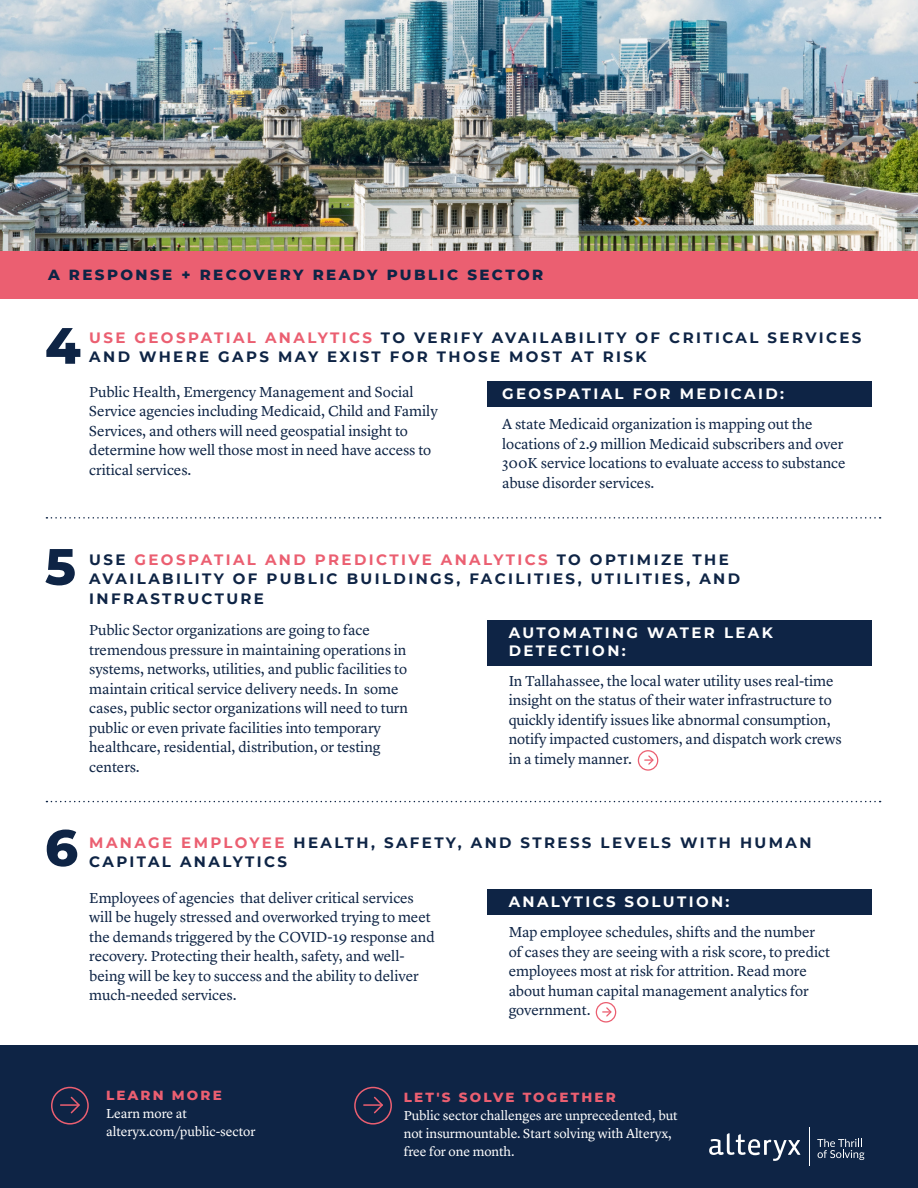
<style>
.page{position:relative;width:918px;height:1188px;background:#fff}
.page>*{position:absolute;margin:0;border:0;box-sizing:border-box;transform-origin:0 0}
.t1{font:800 51px "Montserrat";color:#0e2445}
.Body{font:15px/19.5px "Lyon Text";letter-spacing:-.005em;color:#0e2445}
.t2{font:700 15px/19.5px "Montserrat";letter-spacing:.16em;color:#0e2445}
.t3{font:800 15px "Montserrat";letter-spacing:.16em;color:#0e2445}
.Body-2{font:700 15px/18px "Montserrat";letter-spacing:.16em;color:#fff}
.t4{font:13.5px/18px "Lyon Text";letter-spacing:-.005em;color:#fff}
.t5{font:800 13.5px "Montserrat";letter-spacing:.16em;color:#eb5f71}
.s1{color:#eb5f71}
.s2{font-family:"Montserrat";font-weight:700;color:#fff}
</style>
<div class="page">
<img style="left:0;top:0;width:918px;height:251px">
<div style="left:0;top:1045px;width:918px;height:143px;background:#0e2445"></div>
<svg style="left:709px;top:1133px;width:91px;height:28px"></svg>
<hr style="left:809px;top:1127px;width:1px;height:39px;background:#fff">
<svg style="left:817px;top:1139px;width:47px;height:21px"></svg>
<svg style="left:51px;top:1086px;width:38px;height:39px"></svg>
<svg style="left:354px;top:1086px;width:38px;height:39px"></svg>
<div style="left:487px;top:381px;width:384px;height:26px;background:#0e2445"></div>
<div style="left:487px;top:620px;width:384px;height:45px;background:#0e2445"></div>
<div style="left:487px;top:890px;width:384px;height:25px;background:#0e2445"></div>
<svg style="left:46px;top:517px;width:835px;height:2px"></svg>
<svg style="left:46px;top:801px;width:835px;height:1px"></svg>
<div style="left:0;top:251px;width:918px;height:48px;background:#eb5f71"></div>
<svg style="left:637px;top:750px;width:22px;height:21px"></svg>
<svg style="left:595px;top:1002px;width:22px;height:21px"></svg>
<p class="t3" style="left:48px;top:264px;width:497px">A RESPONSE + RECOVERY READY PUBLIC SECTOR</p>
<p class="t1" style="left:45px;top:308px;width:37px">4</p>
<p class="t2" style="left:89px;top:327px;width:774px"><span class="s1">USE GEOSPATIAL ANALYTICS</span> TO VERIFY AVAILABILITY OF CRITICAL SERVICES<br>AND WHERE GAPS MAY EXIST FOR THOSE MOST AT RISK</p>
<p class="Body" style="left:89px;top:381px;width:350px">Public Health, Emergency Management and Social Service agencies including Medicaid, Child and Family Services, and others will need geospatial insight to determine how well those most in need have access to critical services.</p>
<p class="Body" style="left:502px;top:378px;width:312px;line-height:30px"><span class="s2">GEOSPATIAL FOR MEDICAID:<br></span>A state Medicaid organization is mapping out the</p>
<p class="Body" style="left:502px;top:433px;width:345px">locations of 2.9 million Medicaid subscribers and over<br>300K service locations to evaluate access to substance abuse disorder services.</p>
<p class="t1" style="left:45px;top:529px;width:32px">5</p>
<p class="t2" style="left:89px;top:549px;width:652px">USE <span class="s1">GEOSPATIAL AND PREDICTIVE ANALYTICS</span> TO OPTIMIZE THE<br>AVAILABILITY OF PUBLIC BUILDINGS, FACILITIES, UTILITIES, AND<br>INFRASTRUCTURE</p>
<p class="Body" style="left:89px;top:619px;width:320px">Public Sector organizations are going to face tremendous pressure in maintaining operations in systems, networks, utilities, and public facilities to maintain critical service delivery needs. In some cases, public sector organizations will need to turn public or even private facilities into temporary healthcare, residential, distribution, or testing centers.</p>
<p class="Body-2" style="left:509px;top:623px;width:266px">AUTOMATING WATER LEAK<br>DETECTION:</p>
<p class="Body" style="left:509px;top:670px;width:335px">In Tallahassee, the local water utility uses real-time insight on the status of their water infrastructure to quickly identify issues like abnormal consumption, notify impacted customers, and dispatch work crews in a timely manner.</p>
<p class="t1" style="left:45px;top:810px;width:35px">6</p>
<p class="t2" style="left:89px;top:832px;width:724px"><span class="s1">MANAGE EMPLOYEE</span> HEALTH, SAFETY, AND STRESS LEVELS WITH HUMAN<br>CAPITAL ANALYTICS</p>
<p class="Body" style="left:89px;top:887px;width:347px">Employees of agencies that deliver critical services will be hugely stressed and overworked trying to meet the demands triggered by the COVID-19 response and recovery. Protecting their health, safety, and well&shy;being will be key to success and the ability to deliver much-needed services.</p>
<p class="Body" style="left:509px;top:886px;width:308px;line-height:30px"><span class="s2">ANALYTICS SOLUTION:<br></span>Map employee schedules, shifts and the number</p>
<p class="Body" style="left:509px;top:941px;width:323px">of cases they are seeing with a risk score, to predict employees most at risk for attrition. Read more about human capital management analytics for government.</p>
<p class="t5" style="left:106px;top:1085px;width:117px">LEARN MORE</p>
<p class="t4" style="left:106px;top:1103px;width:151px">Learn more at alteryx.com/public-sector</p>
<p class="t5" style="left:404px;top:1087px;width:213px">LET'S SOLVE TOGETHER</p>
<p class="t4" style="left:404px;top:1105px;width:275px">Public sector challenges are unprecedented, but not insurmountable. Start solving with Alteryx, free for one month.</p>
</div>
